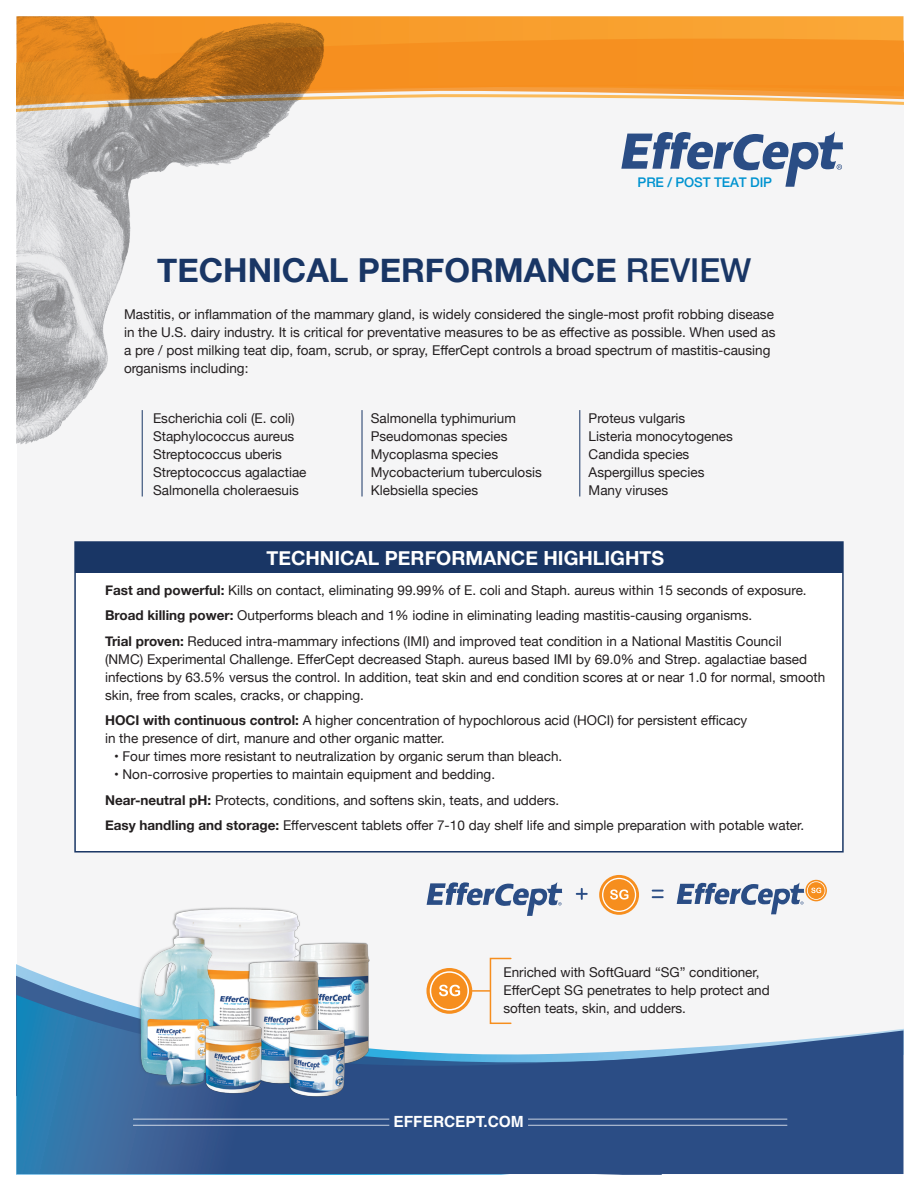
<style>
.page{position:relative;width:918px;height:1188px;background:#fff}
.page>*{position:absolute;margin:0;border:0;box-sizing:border-box;transform-origin:0 0}
.t1{font:700 33px "Helvetica Neue";color:#193665}
.t2{font:700 19.5px "Helvetica Neue";color:#fff}
.t3{font:700 15.45px "Helvetica";color:#fff}
.t4{font:13.5px/18px "Helvetica Neue";color:#231f20}
.t5{font:500 13.35px "Helvetica Neue";letter-spacing:-.01em;color:#0093d0}
.s1{font-weight:500}
.s2{font-weight:700}
</style>
<div class="page">
<div style="left:17px;top:16px;width:886px;height:1158px;background:#f5f5f6"></div>
<svg style="left:17px;top:875px;width:660px;height:120px"></svg>
<svg style="left:17px;top:995px;width:886px;height:179px"></svg>
<svg style="left:350px;top:16px;width:553px;height:23px;background:#f8a132"></svg>
<svg style="left:350px;top:39px;width:553px;height:13px;background:#f69121"></svg>
<img style="left:17px;top:16px;width:333px;height:481px">
<svg style="left:133px;top:1119px;width:256px;height:7px;background:#54709e"></svg>
<svg style="left:528px;top:1119px;width:259px;height:7px;background:#506c9a"></svg>
<div style="left:74px;top:541px;width:770px;height:312px;background:#fff;border:2px solid #193665"></div>
<div style="left:75px;top:542px;width:768px;height:31px;background:#193665"></div>
<svg style="left:17px;top:52px;width:886px;height:135px"></svg>
<svg style="left:427px;top:882px;width:135px;height:34px"></svg>
<svg style="left:577px;top:889px;width:10px;height:10px"></svg>
<svg style="left:653px;top:890px;width:10px;height:8px"></svg>
<svg style="left:805px;top:880px;width:22px;height:21px"></svg>
<svg style="left:677px;top:881px;width:148px;height:33px"></svg>
<svg style="left:599px;top:875px;width:40px;height:40px"></svg>
<svg style="left:602px;top:878px;width:34px;height:34px"></svg>
<hr style="left:142px;top:410px;width:1px;height:87px;background:#193665">
<hr style="left:362px;top:410px;width:1px;height:87px;background:#193665">
<hr style="left:580px;top:410px;width:1px;height:87px;background:#193665">
<svg style="left:426px;top:968px;width:46px;height:46px"></svg>
<div style="left:490px;top:958px;width:22px;height:66px;border:2px solid #f68e1e"></div>
<svg style="left:430px;top:971px;width:60px;height:40px"></svg>
<img style="left:159px;top:906px;width:147px;height:112px">
<img style="left:291px;top:935px;width:88px;height:136px">
<img style="left:131px;top:928px;width:92px;height:154px">
<img style="left:239px;top:954px;width:89px;height:137px">
<img style="left:195px;top:1018px;width:74px;height:83px">
<img style="left:279px;top:1022px;width:73px;height:82px">
<img style="left:153px;top:1055px;width:54px;height:35px">
<p class="t5" style="left:638px;top:171px;width:136px">PRE / POST TEAT DIP</p>
<h1 class="t1" style="left:157px;top:244px;width:596px">TECHNICAL PERFORMANCE <span class="s1">REVIEW</span></h1>
<p class="t4" style="left:124px;top:306px;width:653px">Mastitis, or inflammation of the mammary gland, is widely considered the single-most profit robbing disease in the U.S. dairy industry. It is critical for preventative measures to be as effective as possible. When used as a pre / post milking teat dip, foam, scrub, or spray, EfferCept controls a broad spectrum of mastitis-causing organisms including:</p>
<p class="t4" style="left:153px;top:410px;width:155px">Escherichia coli (E. coli)<br>Staphylococcus aureus<br>Streptococcus uberis<br>Streptococcus agalactiae<br>Salmonella choleraesuis</p>
<p class="t4" style="left:371px;top:410px;width:173px">Salmonella typhimurium<br>Pseudomonas species<br>Mycoplasma species<br>Mycobacterium tuberculosis<br>Klebsiella species</p>
<p class="t4" style="left:589px;top:410px;width:146px">Proteus vulgaris<br>Listeria monocytogenes<br>Candida species<br>Aspergillus species<br>Many viruses</p>
<h2 class="t2" style="left:267px;top:542px;width:399px">TECHNICAL PERFORMANCE HIGHLIGHTS</h2>
<p class="t4" style="left:105px;top:578px;width:703px;line-height:25.5px"><span class="s2">Fast and powerful:</span> Kills on contact, eliminating 99.99% of E. coli and Staph. aureus within 15 seconds of exposure.<br><span class="s2">Broad killing power:</span> Outperforms bleach and 1% iodine in eliminating leading mastitis-causing organisms.<br><span class="s2">Trial proven:</span> Reduced intra-mammary infections (IMI) and improved teat condition in a National Mastitis Council</p>
<p class="t4" style="left:105px;top:651px;width:722px">(NMC) Experimental Challenge. EfferCept decreased Staph. aureus based IMI by 69.0% and Strep. agalactiae based infections by 63.5% versus the control. In addition, teat skin and end condition scores at or near 1.0 for normal, smooth skin, free from scales, cracks, or chapping.</p>
<p class="t4" style="left:105px;top:712px;width:644px"><span class="s2">HOCI with continuous control:</span> A higher concentration of hypochlorous acid (HOCI) for persistent efficacy in the presence of dirt, manure and other organic matter.</p>
<p class="t4" style="left:114px;top:748px;width:450px">• Four times more resistant to neutralization by organic serum than bleach.</p>
<p class="t4" style="left:105px;top:762px;width:701px;line-height:25.5px;text-indent:9px">• Non-corrosive properties to maintain equipment and bedding.<br><span class="s2">Near-neutral pH:</span> Protects, conditions, and softens skin, teats, and udders.<br><span class="s2">Easy handling and storage:</span> Effervescent tablets offer 7-10 day shelf life and simple preparation with potable water.</p>
<p class="t4" style="left:503px;top:964px;width:268px">Enriched with SoftGuard “SG” conditioner,<br>EfferCept SG penetrates to help protect and soften teats, skin, and udders.</p>
<p class="t3" style="left:394px;top:1109px;width:132px">EFFERCEPT.COM</p>
</div>
